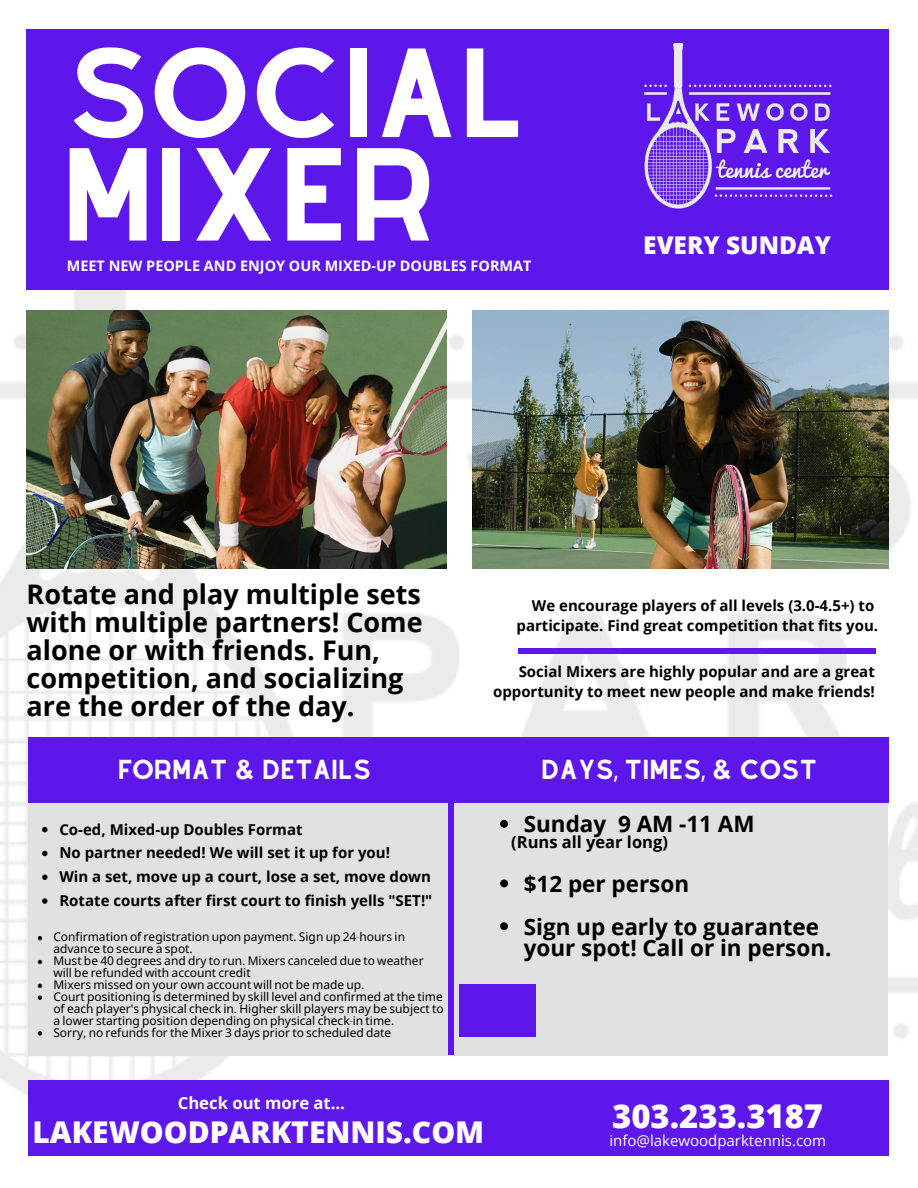
<style>
.page{position:relative;width:918px;height:1188px;background:#fff}
.page>*{position:absolute;margin:0;border:0;box-sizing:border-box;transform-origin:0 0}
.t1{font:115.5px "Alyssum Sans";color:#fff}
.t2{font:110.7px "Alyssum Sans";color:#fff}
.t3{font:700 78.9px "Open Sans";color:#5e17eb}
.t4{font:800 32.85px "Open Sans";color:#fff}
.t5{font:800 30px "Open Sans";color:#fff}
.t6{font:700 27px/28.2px "Open Sans";color:#000}
.t7{font:800 24.45px "Open Sans";color:#fff}
.t8{font:24px "Alyssum Sans";color:#fff}
.t9{font:700 22.5px/21.3px "Open Sans";color:#000}
.t10{font:700 16.65px "Open Sans";color:#fff}
.t11{font:700 16.5px "Open Sans";color:#000}
.t12{font:700 15px "Open Sans";color:#000}
.t13{font:15px "Open Sans";color:#fff}
.t14{font:700 14.4px "Open Sans";color:#fff}
.t15{font:12px/11.9px "Noto Sans";color:#000}
.s1{font-family:"Noto Sans Hebrew";font-weight:100;font-stretch:extra-condensed}
</style>
<div class="page">
<img style="left:0;top:29px;width:918px;height:1127px">
<div style="left:27px;top:29px;width:862px;height:261px;background:#5e17eb"></div>
<div style="left:28px;top:743px;width:859px;height:313px;background:#e1e1e1"></div>
<div style="left:28px;top:737px;width:860px;height:66px;background:#5e17eb"></div>
<div style="left:28px;top:1081px;width:860px;height:75px;background:#5e17eb"></div>
<img style="left:27px;top:310px;width:420px;height:258px">
<img style="left:472px;top:310px;width:417px;height:258px">
<div style="left:459px;top:985px;width:77px;height:52px;background:#5e17eb"></div>
<img style="left:644px;top:43px;width:189px;height:166px">
<svg style="left:42px;top:827px;width:6px;height:5px"></svg>
<svg style="left:42px;top:851px;width:6px;height:5px"></svg>
<svg style="left:42px;top:875px;width:6px;height:5px"></svg>
<svg style="left:42px;top:898px;width:6px;height:6px"></svg>
<svg style="left:500px;top:820px;width:8px;height:8px"></svg>
<svg style="left:500px;top:880px;width:8px;height:7px"></svg>
<svg style="left:500px;top:922px;width:8px;height:8px"></svg>
<svg style="left:38px;top:936px;width:4px;height:4px"></svg>
<svg style="left:38px;top:960px;width:4px;height:4px"></svg>
<svg style="left:38px;top:984px;width:4px;height:4px"></svg>
<svg style="left:38px;top:996px;width:4px;height:4px"></svg>
<svg style="left:38px;top:1031px;width:4px;height:5px"></svg>
<h1 class="t2" style="left:66px;top:26px;width:461px">SOCIAL</h1>
<p class="t1" style="left:62px;top:125px;width:377px">MIXER</p>
<p class="t14" style="left:67px;top:255px;width:466px">MEET NEW PEOPLE AND ENJOY OUR MIXED-UP DOUBLES FORMAT</p>
<p class="t7" style="left:643px;top:228px;width:189px">EVERY SUNDAY</p>
<p class="t6" style="left:27px;top:579px;width:398px">Rotate and play multiple sets with multiple partners! Come alone or with friends. Fun, competition, and socializing are the order of the day.</p>
<p class="t8" style="left:118px;top:755px;width:255px">FORMAT &amp; DETAILS</p>
<p class="t3" style="left:357px;top:1055px;width:294px;rotate:-90deg">_________</p>
<p class="t12" style="left:59px;top:818px;width:245px">Co-ed, Mixed-up Doubles Format</p>
<h6 class="t12" style="left:59px;top:842px;width:332px">No partner needed! We will set it up for you!</h6>
<p class="t12" style="left:59px;top:866px;width:373px">Win a set, move up a court, lose a set, move down</p>
<p class="t12" style="left:59px;top:890px;width:374px">Rotate courts after first court to finish yells "SET!"</p>
<p class="t15" style="left:53px;top:931px;width:353px">Confirmation of registration upon payment. Sign up 24<span class="s1">-</span>hours in advance to secure a spot.</p>
<p class="t15" style="left:53px;top:955px;width:372px">Must be 40 degrees and dry to run. Mixers canceled due to weather</p>
<h2 class="t15" style="left:53px;top:967px;width:313px">will be refunded with account credit<br>Mixers missed on your own account will not be made up.</h2>
<p class="t15" style="left:53px;top:990px;width:392px">Court positioning is determined by skill level and confirmed at the time of each player's physical check in. Higher skill players may be subject to a lower starting position depending on physical check<span class="s1">-</span>in time.<br>Sorry, no refunds for the Mixer 3 days prior to scheduled date</p>
<p class="t12" style="left:532px;top:594px;width:344px">We encourage players of all levels (3.0-4.5+) to</p>
<p class="t12" style="left:517px;top:615px;width:363px">participate. Find great competition that fits you.</p>
<p class="t12" style="left:519px;top:661px;width:358px">Social Mixers are highly popular and are a great</p>
<p class="t12" style="left:493px;top:681px;width:383px">opportunity to meet new people and make friends!</p>
<h1 class="t3" style="left:518px;top:557px;width:359px">___________</h1>
<p class="t8" style="left:541px;top:755px;width:277px">DAYS, TIMES, &amp; COST</p>
<p class="t9" style="left:524px;top:813px;width:232px">Sunday 9 AM -11 AM</p>
<p class="t11" style="left:511px;top:830px;width:158px">(Runs all year long)</p>
<p class="t9" style="left:524px;top:873px;width:167px">$12 per person</p>
<p class="t9" style="left:524px;top:915px;width:309px">Sign up early to guarantee your spot! Call or in person.</p>
<p class="t10" style="left:178px;top:1091px;width:169px">Check out more at...</p>
<p class="t5" style="left:32px;top:1111px;width:453px">LAKEWOODPARKTENNIS.COM</p>
<h5 class="t4" style="left:612px;top:1093px;width:212px">303.233.3187</h5>
<p class="t13" style="left:609px;top:1130px;width:218px">info@lakewoodparktennis.com</p>
</div>
